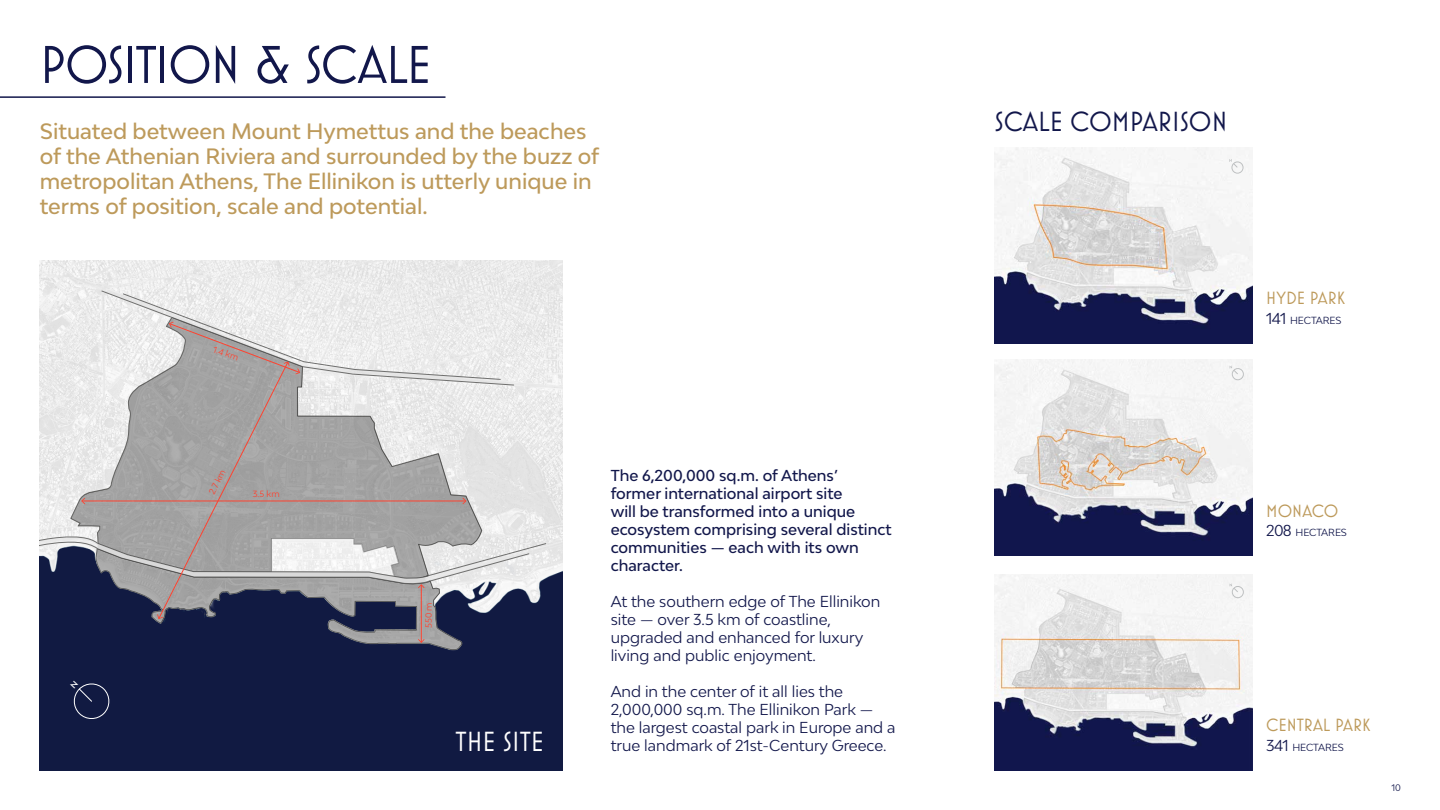
<style>
.page{position:relative;width:1440px;height:810px;background:#fff}
.page>*{position:absolute;margin:0;border:0;box-sizing:border-box;transform-origin:0 0}
.t1{font:54px "Mostra Nuova";letter-spacing:-.03em;color:#12174b}
.t2{font:28.12px "Mostra Nuova";color:#12174b}
.t3{font:28.12px "Mostra Nuova";color:#fff}
.t4{font:500 21px/24.8px "Bw Ellinikon";color:#bd9a5b}
.t5{font:18px "Mostra Nuova";color:#bd9a5b}
.t6{font:15px/18px "Bw Ellinikon";color:#12174b}
.t7{font:500 15px/18px "Bw Ellinikon";color:#12174b}
.t8{font:9.75px "Bw Ellinikon";letter-spacing:-.01em;color:#12174b}
.t9{font:9px "Bw Ellinikon";color:#12174b}
.t10{font:8.48px "Bw Ellinikon";color:#ff422f}
.s1{font-size:15px}
</style>
<div class="page">
<img style="left:995px;top:574px;width:257px;height:196px">
<img style="left:995px;top:360px;width:257px;height:195px">
<img style="left:995px;top:148px;width:257px;height:195px">
<div style="left:1232px;top:162px;width:11px;height:11px;background:#f6f6f6;border-radius:50%"></div>
<div style="left:1232px;top:162px;width:11px;height:11px;border:1px solid #696f72;border-radius:50%"></div>
<svg style="left:1229px;top:159px;width:9px;height:9px"></svg>
<div style="left:1232px;top:369px;width:11px;height:11px;background:#f5f5f5;border-radius:50%"></div>
<div style="left:1232px;top:368px;width:12px;height:12px;border:1px solid #696f72;border-radius:50%"></div>
<svg style="left:1230px;top:366px;width:9px;height:9px"></svg>
<div style="left:1232px;top:586px;width:11px;height:12px;background:#f6f6f6;border-radius:50%"></div>
<div style="left:1232px;top:586px;width:12px;height:12px;border:1px solid #696f72;border-radius:50%"></div>
<svg style="left:1230px;top:584px;width:9px;height:9px"></svg>
<img style="left:40px;top:261px;width:523px;height:509px">
<div style="left:95px;top:650px;width:372px;height:61px;background:#111a42"></div>
<svg style="left:530px;top:316px;width:17px;height:263px"></svg>
<svg style="left:40px;top:290px;width:490px;height:360px"></svg>
<hr style="left:0;top:96px;width:446px;height:2px;background:#12174b">
<svg style="left:70px;top:681px;width:42px;height:39px"></svg>
<h1 class="t1" style="left:40px;top:34px;width:393px">POSITION &amp; SCALE</h1>
<h3 class="t4" style="left:40px;top:119px;width:561px">Situated between Mount Hymettus and the beaches of the Athenian Riviera and surrounded by the buzz of metropolitan Athens, The Ellinikon is utterly unique in terms of position, scale and potential.</h3>
<p class="t10" style="left:215px;top:344px;width:27px;rotate:19deg">1.4 km</p>
<p class="t10" style="left:207px;top:491px;width:28px;rotate:-63deg">2.7 km</p>
<p class="t10" style="left:253px;top:488px;width:28px">3.5 km</p>
<p class="t10" style="left:423px;top:628px;width:27px;rotate:-90deg">550 m</p>
<h2 class="t3" style="left:456px;top:725px;width:90px">THE SITE</h2>
<p class="t7" style="left:611px;top:466px;width:282px">The 6,200,000 sq.m. of Athens’ former international airport site<br>will be transformed into a unique ecosystem comprising several distinct communities — each with its own character.</p>
<p class="t6" style="left:611px;top:592px;width:271px">At the southern edge of The Ellinikon site — over 3.5 km of coastline, upgraded and enhanced for luxury living and public enjoyment.</p>
<p class="t6" style="left:611px;top:682px;width:286px">And in the center of it all lies the 2,000,000 sq.m. The Ellinikon Park — the largest coastal park in Europe and a true landmark of 21st-Century Greece.</p>
<h2 class="t2" style="left:995px;top:106px;width:234px">SCALE COMPARISON</h2>
<p class="t5" style="left:1266px;top:288px;width:80px">HYDE PARK</p>
<p class="t8" style="left:1266px;top:314px;width:77px"><span class="s1">141</span> HECTARES</p>
<p class="t5" style="left:1266px;top:500px;width:74px">MONACO</p>
<p class="t8" style="left:1266px;top:526px;width:82px"><span class="s1">208</span> HECTARES</p>
<p class="t5" style="left:1266px;top:714px;width:106px">CENTRAL PARK</p>
<p class="t8" style="left:1266px;top:741px;width:79px"><span class="s1">341</span> HECTARES</p>
<p class="t9" style="left:1392px;top:782px;width:11px">10</p>
</div>
